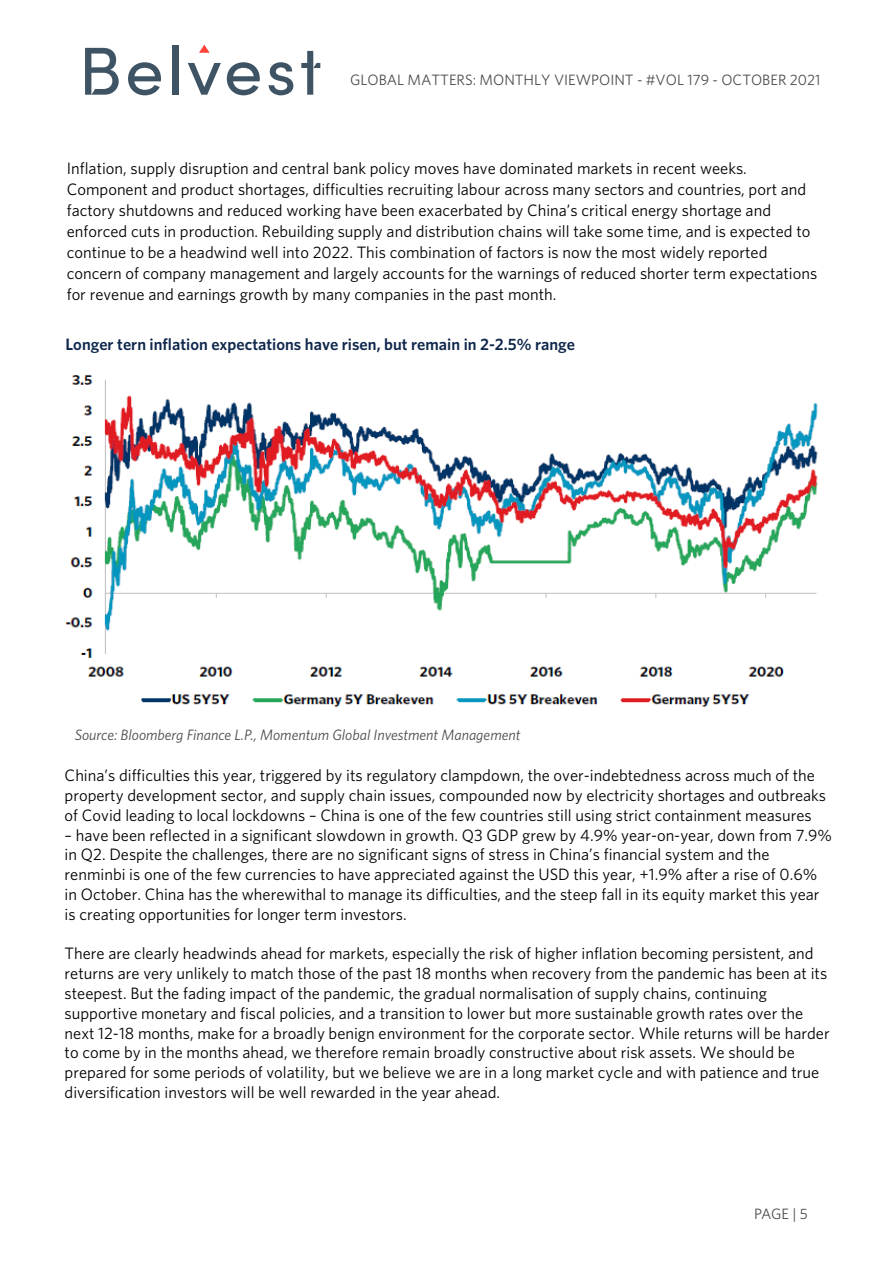
<style>
.page{position:relative;width:893px;height:1263px;background:#fff}
.page>*{position:absolute;margin:0;border:0;box-sizing:border-box;transform-origin:0 0}
.t1{font:16.5px/19.8px "Whitney";color:#000}
.t2{font:600 16.5px "Whitney";color:#10284c}
.t3{font:italic 15px "Whitney";color:#4a4a49}
.t4{font:15px "Whitney";color:#4b4c4d}
.t5{font:15px "Whitney";color:#4a4a49}
</style>
<div class="page">
<svg style="left:199px;top:45px;width:11px;height:8px"></svg>
<svg style="left:85px;top:48px;width:34px;height:47px"></svg>
<svg style="left:128px;top:62px;width:33px;height:33px"></svg>
<div style="left:172px;top:46px;width:6px;height:49px;background:#3e5364"></div>
<svg style="left:188px;top:63px;width:33px;height:32px"></svg>
<svg style="left:227px;top:62px;width:33px;height:33px"></svg>
<svg style="left:269px;top:62px;width:24px;height:33px"></svg>
<svg style="left:301px;top:51px;width:19px;height:44px"></svg>
<img style="left:65px;top:374px;width:753px;height:334px">
<p class="t5" style="left:449px;top:71px;width:380px">Global Matters: Monthly Viewpoint - #Vol 178 - August 2021</p>
<p class="t4" style="left:350px;top:71px;width:472px">GLOBAL MATTERS: MONTHLY VIEWPOINT - #VOL 179 - OCTOBER 2021</p>
<p class="t1" style="left:67px;top:157px;width:752px;line-height:21px">Inflation, supply disruption and central bank policy moves have dominated markets in recent weeks.<br>Component and product shortages, difficulties recruiting labour across many sectors and countries, port and factory shutdowns and reduced working have been exacerbated by China’s critical energy shortage and enforced cuts in production. Rebuilding supply and distribution chains will take some time, and is expected to continue to be a headwind well into 2022. This combination of factors is now the most widely reported concern of company management and largely accounts for the warnings of reduced shorter term expectations for revenue and earnings growth by many companies in the past month.</p>
<p class="t2" style="left:65px;top:334px;width:511px">Longer tern inflation expectations have risen, but remain in 2-2.5% range</p>
<p class="t3" style="left:75px;top:724px;width:447px">Source: Bloomberg Finance L.P., Momentum Global Investment Management</p>
<p class="t1" style="left:65px;top:765px;width:763px">China’s difficulties this year, triggered by its regulatory clampdown, the over-indebtedness across much of the property development sector, and supply chain issues, compounded now by electricity shortages and outbreaks of Covid leading to local lockdowns – China is one of the few countries still using strict containment measures</p>
<p class="t1" style="left:65px;top:825px;width:769px">– have been reflected in a significant slowdown in growth. Q3 GDP grew by 4.9% year-on-year, down from 7.9% in Q2. Despite the challenges, there are no significant signs of stress in China’s financial system and the renminbi is one of the few currencies to have appreciated against the USD this year, +1.9% after a rise of 0.6% in October. China has the wherewithal to manage its difficulties, and the steep fall in its equity market this year is creating opportunities for longer term investors.</p>
<p class="t1" style="left:65px;top:943px;width:766px">There are clearly headwinds ahead for markets, especially the risk of higher inflation becoming persistent, and returns are very unlikely to match those of the past 18 months when recovery from the pandemic has been at its steepest. But the fading impact of the pandemic, the gradual normalisation of supply chains, continuing supportive monetary and fiscal policies, and a transition to lower but more sustainable growth rates over the next 12-18 months, make for a broadly benign environment for the corporate sector. While returns will be harder to come by in the months ahead, we therefore remain broadly constructive about risk assets. We should be prepared for some periods of volatility, but we believe we are in a long market cycle and with patience and true diversification investors will be well rewarded in the year ahead.</p>
<p class="t4" style="left:754px;top:1204px;width:55px">PAGE | 5</p>
<p class="t5" style="left:746px;top:1207px;width:50px">Page | 5</p>
</div>
